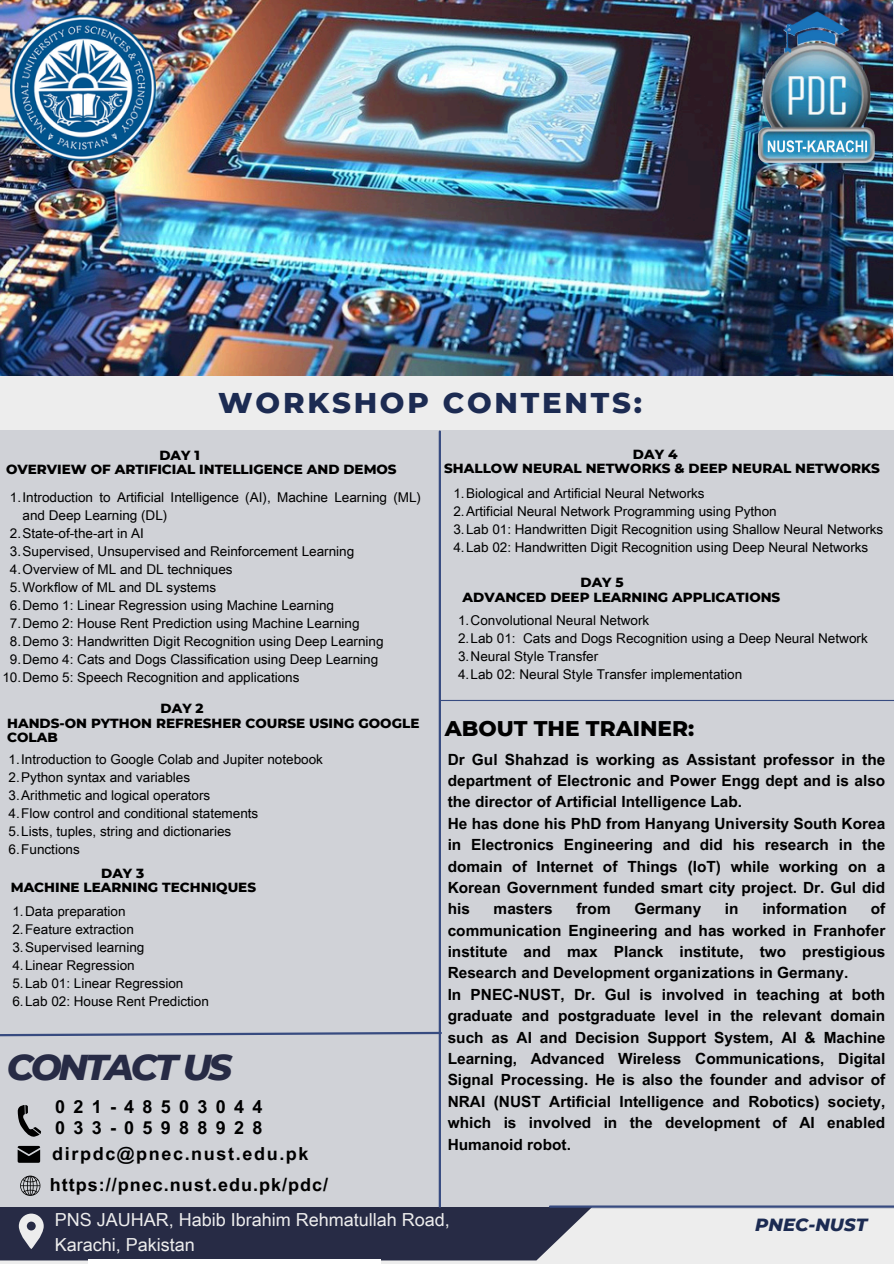
<style>
.page{position:relative;width:894px;height:1264px;background:#fff}
.page>*{position:absolute;margin:0;border:0;box-sizing:border-box;transform-origin:0 0}
.t1{font:italic 800 36.6px "Montserrat";letter-spacing:-.085em;color:#272b45}
.t2{font:800 29.1px "Montserrat";letter-spacing:.095em;color:#1c2b52}
.t3{font:800 21.6px "Montserrat";color:#000}
.t4{font:18px/24.8px "Arial Unicode MS";color:#ededed}
.t5{font:700 18px "Arial Unicode MS";letter-spacing:.055em;color:#000}
.t6{font:700 18px/21.3px "Arial Unicode MS";letter-spacing:.46em;color:#000}
.t7{font:700 18px "Arial Unicode MS";letter-spacing:.09em;color:#000}
.t8{font:italic 800 18px "Montserrat";color:#1c2b52}
.t9{font:700 15.45px/21.3px "Arial Unicode MS";color:#000;text-align:justify}
.t10{font:13.5px/18px "Arial Unicode MS";color:#000}
.t11{font:800 13.5px/14.7px "Montserrat";color:#000}
</style>
<div class="page">
<div style="left:0;top:0;width:893px;height:1263px;background:#ededed"></div>
<div style="left:0;top:430px;width:893px;height:779px;background:#d0d2d7"></div>
<img style="left:0;top:0;width:892px;height:376px">
<svg style="left:18px;top:1105px;width:23px;height:32px"></svg>
<svg style="left:18px;top:1145px;width:22px;height:17px"></svg>
<svg style="left:0;top:1206px;width:592px;height:54px;background:#363a52"></svg>
<hr style="left:550px;top:1205px;width:343px;height:2px;background:#374b80">
<img style="left:88px;top:1259px;width:293px;height:4px">
<svg style="left:20px;top:1175px;width:20px;height:20px"></svg>
<svg style="left:0;top:1031px;width:442px;height:6px"></svg>
<hr style="left:440px;top:700px;width:453px;height:1px;background:#374b80">
<hr style="left:438px;top:431px;width:3px;height:775px;background:#374b80">
<img style="left:11px;top:15px;width:145px;height:146px">
<img style="left:715px;top:0;width:178px;height:191px">
<img style="left:767px;top:140px;width:99px;height:12px">
<p class="t2" style="left:218px;top:385px;width:425px">WORKSHOP CONTENTS:</p>
<p class="t11" style="left:159px;top:447px;width:42px">DAY 1</p>
<p class="t11" style="left:6px;top:462px;width:392px">OVERVIEW OF ARTIFICIAL INTELLIGENCE AND DEMOS</p>
<p class="t10" style="left:23px;top:487px;width:400px;text-indent:-13px">1.Introduction to Artificial Intelligence (AI), Machine Learning (ML) and Deep Learning (DL)</p>
<p class="t10" style="left:10px;top:523px;width:136px">2.State-of-the-art in AI</p>
<p class="t10" style="left:10px;top:541px;width:346px">3.Supervised, Unsupervised and Reinforcement Learning</p>
<p class="t10" style="left:10px;top:559px;width:224px">4.Overview of ML and DL techniques</p>
<p class="t10" style="left:10px;top:577px;width:208px">5.Workflow of ML and DL systems</p>
<p class="t10" style="left:10px;top:595px;width:325px">6.Demo 1: Linear Regression using Machine Learning</p>
<p class="t10" style="left:10px;top:613px;width:351px">7.Demo 2: House Rent Prediction using Machine Learning</p>
<p class="t10" style="left:10px;top:631px;width:375px">8.Demo 3: Handwritten Digit Recognition using Deep Learning</p>
<p class="t10" style="left:10px;top:649px;width:370px">9.Demo 4: Cats and Dogs Classification using Deep Learning</p>
<p class="t10" style="left:2px;top:667px;width:298px">10.Demo 5: Speech Recognition and applications</p>
<p class="t11" style="left:160px;top:700px;width:45px">DAY 2</p>
<p class="t11" style="left:7px;top:715px;width:413px">HANDS-ON PYTHON REFRESHER COURSE USING GOOGLE<br>COLAB</p>
<p class="t10" style="left:9px;top:750px;width:316px">1.Introduction to Google Colab and Jupiter notebook</p>
<p class="t10" style="left:9px;top:768px;width:183px">2.Python syntax and variables</p>
<p class="t10" style="left:9px;top:786px;width:203px">3.Arithmetic and logical operators</p>
<p class="t10" style="left:9px;top:804px;width:251px">4.Flow control and conditional statements</p>
<p class="t10" style="left:9px;top:822px;width:224px">5.Lists, tuples, string and dictionaries</p>
<p class="t10" style="left:9px;top:840px;width:73px">6.Functions</p>
<p class="t11" style="left:101px;top:865px;width:45px">DAY 3</p>
<h3 class="t11" style="left:11px;top:880px;width:247px">MACHINE LEARNING TECHNIQUES</h3>
<p class="t10" style="left:12px;top:901px;width:115px">1.Data preparation</p>
<p class="t10" style="left:12px;top:919px;width:123px">2.Feature extraction</p>
<p class="t10" style="left:12px;top:937px;width:133px">3.Supervised learning</p>
<p class="t10" style="left:12px;top:955px;width:124px">4.Linear Regression</p>
<p class="t10" style="left:12px;top:973px;width:172px">5.Lab 01: Linear Regression</p>
<p class="t10" style="left:12px;top:991px;width:198px">6.Lab 02: House Rent Prediction</p>
<p class="t1" style="left:7px;top:1044px;width:227px">CONTACT US</p>
<p class="t6" style="left:55px;top:1094px;width:209px">021-48503044<br>033-05988928</p>
<p class="t7" style="left:52px;top:1140px;width:258px">dirpdc@pnec.nust.edu.pk</p>
<p class="t5" style="left:50px;top:1171px;width:280px">https://pnec.nust.edu.pk/pdc/</p>
<p class="t11" style="left:632px;top:446px;width:46px">DAY 4</p>
<p class="t11" style="left:444px;top:461px;width:437px">SHALLOW NEURAL NETWORKS &amp; DEEP NEURAL NETWORKS</p>
<p class="t10" style="left:453px;top:483px;width:253px">1.Biological and Artificial Neural Networks</p>
<p class="t10" style="left:453px;top:501px;width:325px">2.Artificial Neural Network Programming using Python</p>
<p class="t10" style="left:453px;top:519px;width:431px">3.Lab 01: Handwritten Digit Recognition using Shallow Neural Networks</p>
<p class="t10" style="left:453px;top:537px;width:416px">4.Lab 02: Handwritten Digit Recognition using Deep Neural Networks</p>
<p class="t11" style="left:580px;top:575px;width:45px">DAY 5</p>
<p class="t11" style="left:462px;top:589px;width:319px">ADVANCED DEEP LEARNING APPLICATIONS</p>
<p class="t10" style="left:458px;top:611px;width:193px">1.Convolutional Neural Network</p>
<p class="t10" style="left:458px;top:629px;width:411px">2.Lab 01: Cats and Dogs Recognition using a Deep Neural Network</p>
<p class="t10" style="left:458px;top:647px;width:142px">3.Neural Style Transfer</p>
<h1 class="t10" style="left:458px;top:665px;width:286px">4.Lab 02: Neural Style Transfer implementation</h1>
<h5 class="t3" style="left:444px;top:715px;width:251px">ABOUT THE TRAINER:</h5>
<p class="t9" style="left:447px;top:747px;width:439px">Dr Gul Shahzad is working as Assistant professor in the department of Electronic and Power Engg dept and is also the director of Artificial Intelligence Lab.</p>
<h5 class="t9" style="left:447px;top:812px;width:439px">He has done his PhD from Hanyang University South Korea in Electronics Engineering and did his research in the domain of Internet of Things (IoT) while working on a Korean Government funded smart city project. Dr. Gul did his</h5>
<h5 class="t9" style="left:447px;top:897px;width:439px;text-indent:423px">of communication Engineering and has worked in Franhofer institute and max Planck institute, two prestigious Research and Development organizations in Germany.</h5>
<p class="t9" style="left:447px;top:983px;width:439px">In PNEC-NUST, Dr. Gul is involved in teaching at both graduate and postgraduate level in the relevant domain such as AI and Decision Support System, AI &amp; Machine Learning, Advanced Wireless Communications, Digital Signal Processing. He is also the founder and advisor of NRAI (NUST Artificial Intelligence and Robotics) society, which is involved in the development of AI enabled Humanoid robot.</p>
<h5 class="t9" style="left:493px;top:897px;width:61px">masters</h5>
<h5 class="t9" style="left:576px;top:897px;width:36px">from</h5>
<h5 class="t9" style="left:634px;top:897px;width:68px">Germany</h5>
<h5 class="t9" style="left:724px;top:897px;width:15px">in</h5>
<h5 class="t9" style="left:762px;top:897px;width:86px">information</h5>
<p class="t4" style="left:55px;top:1206px;width:396px">PNS JAUHAR, Habib Ibrahim Rehmatullah Road,<br>Karachi, Pakistan</p>
<h2 class="t8" style="left:755px;top:1213px;width:113px">PNEC-NUST</h2>
</div>
